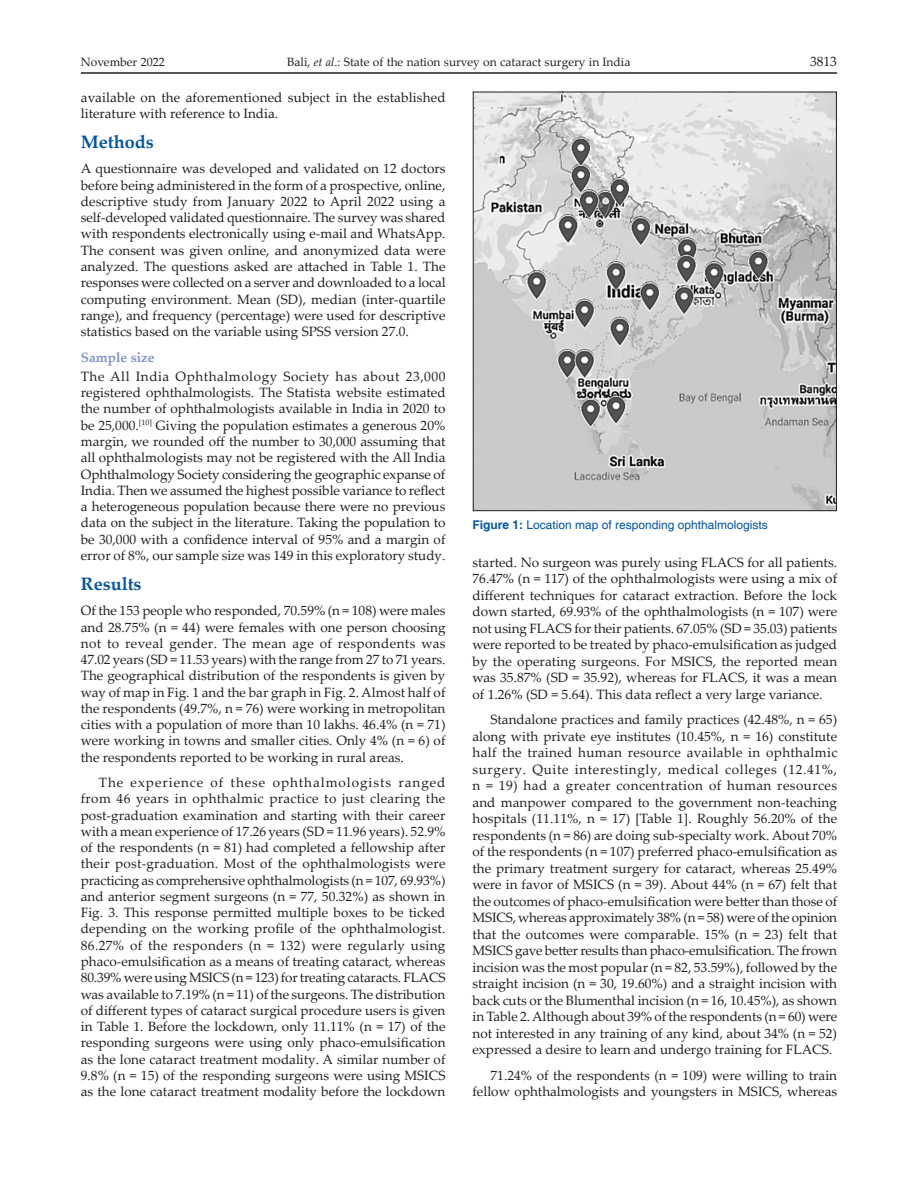
<style>
.page{position:relative;width:918px;height:1188px;background:#fff}
.page>*{position:absolute;margin:0;border:0;box-sizing:border-box;transform-origin:0 0}
.t1{font:700 18px "Palatino Linotype";color:#0155a5}
.TX{font:13.5px/16.5px "Palatino Linotype";color:#231f20;text-align:justify}
.TXFL{font:13.5px/16.2px "Palatino Linotype";color:#231f20;text-align:justify}
.t2{font:700 13.5px "Palatino Linotype";color:#8193c9}
.RH_1{font:13.5px "Palatino Linotype";color:#231f20}
.RH_1-2{font:12px "Palatino Linotype";color:#231f20}
.FGC{font:12px "Helvetica";color:#0155a5}
.s1{font-style:italic}
.s2{font-weight:700}
</style>
<div class="page">
<hr style="left:81px;top:72px;width:756px;height:2px;background:#231f20">
<img style="left:475px;top:94px;width:360px;height:415px">
<div style="left:473px;top:92px;width:364px;height:419px;border:1px solid #231f20"></div>
<p class="RH_1-2" style="left:81px;top:54px;width:85px">November 2022</p>
<p class="RH_1-2" style="left:287px;top:54px;width:345px">Bali, <span class="s1">et al</span>.: State of the nation survey on cataract surgery in India</p>
<p class="RH_1" style="left:810px;top:52px;width:28px">3813</p>
<p class="TXFL" style="left:81px;top:89px;width:366px">available on the aforementioned subject in the established literature with reference to India.</p>
<h1 class="t1" style="left:81px;top:129px;width:74px">Methods</h1>
<p class="TXFL" style="left:81px;top:160px;width:366px">A questionnaire was developed and validated on 12 doctors before being administered in the form of a prospective, online, descriptive study from January 2022 to April 2022 using a self‑developed validated questionnaire. The survey was shared with respondents electronically using e‑mail and WhatsApp.<br>The consent was given online, and anonymized data were analyzed. The questions asked are attached in Table 1. The responses were collected on a server and downloaded to a local computing environment. Mean (SD), median (inter‑quartile range), and frequency (percentage) were used for descriptive statistics based on the variable using SPSS version 27.0.</p>
<h2 class="t2" style="left:81px;top:347px;width:75px">Sample size</h2>
<p class="TXFL" style="left:81px;top:368px;width:366px">The All India Ophthalmology Society has about 23,000 registered ophthalmologists. The Statista website estimated the number of ophthalmologists available in India in 2020 to be 25,000.<sup>[10]</sup> Giving the population estimates a generous 20% margin, we rounded off the number to 30,000 assuming that all ophthalmologists may not be registered with the All India Ophthalmology Society considering the geographic expanse of India. Then we assumed the highest possible variance to reflect a heterogeneous population because there were no previous data on the subject in the literature. Taking the population to be 30,000 with a confidence interval of 95% and a margin of error of 8%, our sample size was 149 in this exploratory study.</p>
<h1 class="t1" style="left:81px;top:571px;width:62px">Results</h1>
<p class="TXFL" style="left:81px;top:602px;width:366px">Of the 153 people who responded, 70.59% (n = 108) were males and 28.75% (n = 44) were females with one person choosing not to reveal gender. The mean age of respondents was 47.02 years (SD = 11.53 years) with the range from 27 to 71 years.<br>The geographical distribution of the respondents is given by way of map in Fig. 1 and the bar graph in Fig. 2. Almost half of the respondents (49.7%, n = 76) were working in metropolitan cities with a population of more than 10 lakhs. 46.4% (n = 71) were working in towns and smaller cities. Only 4% (n = 6) of the respondents reported to be working in rural areas.</p>
<p class="TX" style="left:81px;top:774px;width:366px;text-indent:18px">The experience of these ophthalmologists ranged from 46 years in ophthalmic practice to just clearing the post‑graduation examination and starting with their career with a mean experience of 17.26 years (SD = 11.96 years). 52.9% of the respondents (n = 81) had completed a fellowship after their post‑graduation. Most of the ophthalmologists were practicing as comprehensive ophthalmologists (n = 107, 69.93%) and anterior segment surgeons (n = 77, 50.32%) as shown in Fig. 3. This response permitted multiple boxes to be ticked depending on the working profile of the ophthalmologist.<br>86.27% of the responders (n = 132) were regularly using phaco‑emulsification as a means of treating cataract, whereas 80.39% were using MSICS (n = 123) for treating cataracts. FLACS was available to 7.19% (n = 11) of the surgeons. The distribution of different types of cataract surgical procedure users is given in Table 1. Before the lockdown, only 11.11% (n = 17) of the responding surgeons were using only phaco‑emulsification as the lone cataract treatment modality. A similar number of 9.8% (n = 15) of the responding surgeons were using MSICS as the lone cataract treatment modality before the lockdown</p>
<p class="FGC" style="left:472px;top:517px;width:297px"><span class="s2">Figure 1:</span> Location map of responding ophthalmologists</p>
<p class="TX" style="left:472px;top:554px;width:366px">started. No surgeon was purely using FLACS for all patients.<br>76.47% (n = 117) of the ophthalmologists were using a mix of different techniques for cataract extraction. Before the lock down started, 69.93% of the ophthalmologists (n = 107) were not using FLACS for their patients. 67.05% (SD = 35.03) patients were reported to be treated by phaco‑emulsification as judged by the operating surgeons. For MSICS, the reported mean was 35.87% (SD = 35.92), whereas for FLACS, it was a mean of 1.26% (SD = 5.64). This data reflect a very large variance.</p>
<p class="TX" style="left:472px;top:711px;width:366px;text-indent:18px">Standalone practices and family practices (42.48%, n = 65) along with private eye institutes (10.45%, n = 16) constitute half the trained human resource available in ophthalmic surgery. Quite interestingly, medical colleges (12.41%, n = 19) had a greater concentration of human resources and manpower compared to the government non‑teaching hospitals (11.11%, n = 17) [Table 1]. Roughly 56.20% of the respondents (n = 86) are doing sub‑specialty work. About 70% of the respondents (n = 107) preferred phaco‑emulsification as the primary treatment surgery for cataract, whereas 25.49% were in favor of MSICS (n = 39). About 44% (n = 67) felt that the outcomes of phaco‑emulsification were better than those of MSICS, whereas approximately 38% (n = 58) were of the opinion that the outcomes were comparable. 15% (n = 23) felt that MSICS gave better results than phaco‑emulsification. The frown incision was the most popular (n = 82, 53.59%), followed by the straight incision (n = 30, 19.60%) and a straight incision with back cuts or the Blumenthal incision (n = 16, 10.45%), as shown in Table 2. Although about 39% of the respondents (n = 60) were not interested in any training of any kind, about 34% (n = 52) expressed a desire to learn and undergo training for FLACS.</p>
<p class="TX" style="left:472px;top:1066px;width:366px;text-align:right">71.24% of the respondents (n = 109) were willing to train fellow ophthalmologists and youngsters in MSICS, whereas</p>
</div>
